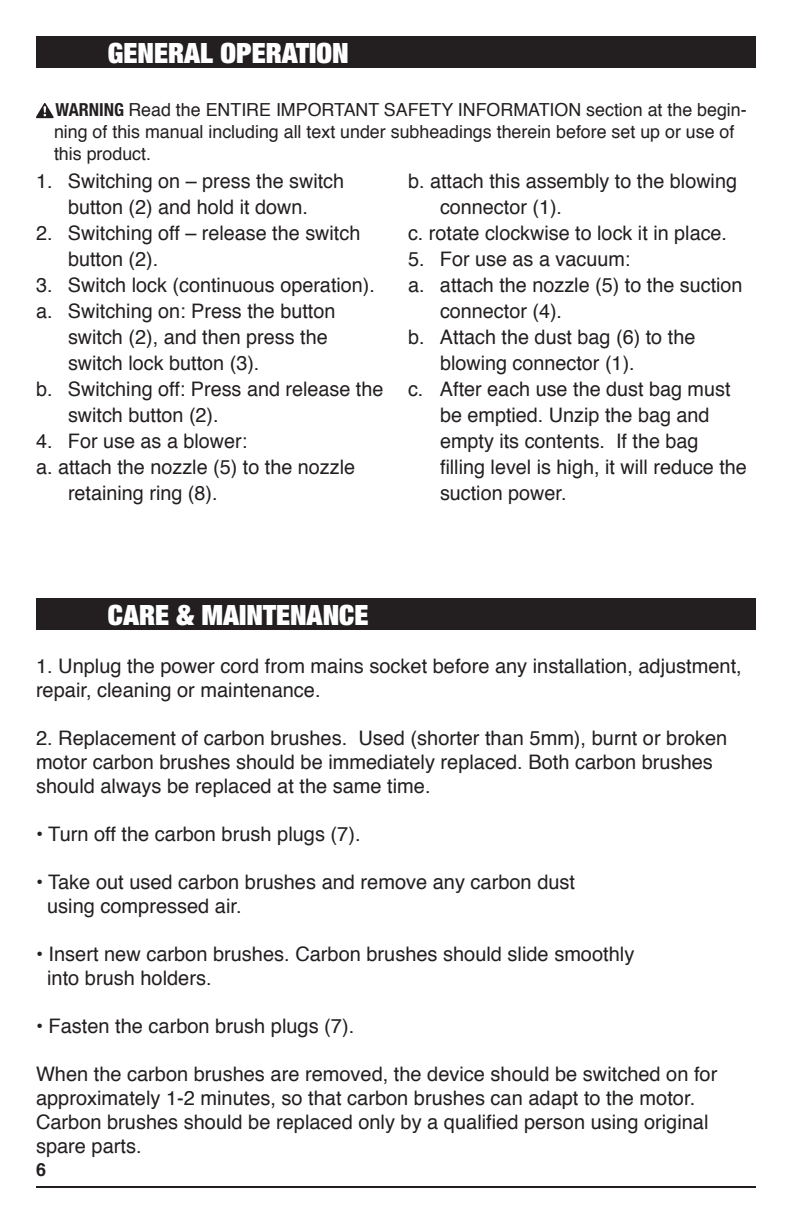
<style>
.page{position:relative;width:792px;height:1224px;background:#fff}
.page>*{position:absolute;margin:0;border:0;box-sizing:border-box;transform-origin:0 0}
.t1{font:900 expanded 28px "Helvetica Neue";color:#fff}
.list_2{font:20px/26px "Helvetica";color:#231f20}
.list_2-2{font:18px/22px "Helvetica";color:#231f20}
.t2{font:700 18px "Helvetica";color:#231f20}
.s1{font-family:"Helvetica Neue";font-weight:700;font-stretch:condensed}
</style>
<div class="page">
<hr style="left:36px;top:1186px;width:720px;height:2px;background:#231f20">
<div style="left:36px;top:36px;width:720px;height:32px;background:#231f20"></div>
<svg style="left:36px;top:103px;width:18px;height:15px"></svg>
<div style="left:36px;top:598px;width:720px;height:32px;background:#231f20"></div>
<p class="t1" style="left:108px;top:35px;width:242px">GENERAL OPERATION</p>
<p class="list_2-2" style="left:54px;top:99px;width:694px"><span class="s1">WARNING</span> Read the ENTIRE IMPORTANT SAFETY INFORMATION section at the begin&shy;ning of this manual including all text under subheadings therein before set up or use of this product.</p>
<p class="list_2" style="left:36px;top:168px;width:310px;text-align:center">1. Switching on – press the switch button (2) and hold it down.</p>
<p class="list_2" style="left:68px;top:220px;width:294px;text-indent:-32px">2. Switching off – release the switch button (2).</p>
<p class="list_2" style="left:36px;top:272px;width:341px">3. Switch lock (continuous operation).</p>
<p class="list_2" style="left:68px;top:298px;width:269px;text-indent:-32px">a. Switching on: Press the button switch (2), and then press the switch lock button (3).</p>
<p class="list_2" style="left:68px;top:376px;width:317px;text-indent:-32px">b. Switching off: Press and release the switch button (2).</p>
<p class="list_2" style="left:36px;top:428px;width:213px">4. For use as a blower:</p>
<p class="list_2" style="left:68px;top:454px;width:289px;text-indent:-32px">a. attach the nozzle (5) to the nozzle retaining ring (8).</p>
<p class="list_2" style="left:440px;top:168px;width:299px;text-indent:-32px">b. attach this assembly to the blowing connector (1).</p>
<p class="list_2" style="left:408px;top:220px;width:321px">c. rotate clockwise to lock it in place.</p>
<p class="list_2" style="left:408px;top:246px;width:224px">5. For use as a vacuum:</p>
<p class="list_2" style="left:440px;top:272px;width:304px;text-indent:-32px">a. attach the nozzle (5) to the suction connector (4).</p>
<p class="list_2" style="left:440px;top:324px;width:257px;text-indent:-32px">b. Attach the dust bag (6) to the blowing connector (1).</p>
<p class="list_2" style="left:440px;top:376px;width:308px;text-indent:-32px">c. After each use the dust bag must be emptied. Unzip the bag and empty its contents. If the bag filling level is high, it will reduce the suction power.</p>
<p class="t1" style="left:108px;top:597px;width:262px">CARE &amp; MAINTENANCE</p>
<p class="list_2" style="left:36px;top:655px;width:707px;line-height:24px">1. Unplug the power cord from mains socket before any installation, adjustment, repair, cleaning or maintenance.</p>
<p class="list_2" style="left:36px;top:727px;width:693px;line-height:24px">2. Replacement of carbon brushes. Used (shorter than 5mm), burnt or broken motor carbon brushes should be immediately replaced. Both carbon brushes should always be replaced at the same time.</p>
<p class="list_2" style="left:36px;top:822px;width:326px">• Turn off the carbon brush plugs (7).</p>
<p class="list_2" style="left:36px;top:870px;width:541px">• Take out used carbon brushes and remove any carbon dust</p>
<p class="list_2" style="left:47px;top:894px;width:196px">using compressed air.</p>
<p class="list_2" style="left:36px;top:942px;width:600px">• Insert new carbon brushes. Carbon brushes should slide smoothly</p>
<p class="list_2" style="left:47px;top:966px;width:166px">into brush holders.</p>
<p class="list_2" style="left:36px;top:1014px;width:320px">• Fasten the carbon brush plugs (7).</p>
<p class="list_2" style="left:36px;top:1063px;width:683px;line-height:24px">When the carbon brushes are removed, the device should be switched on for approximately 1-2 minutes, so that carbon brushes can adapt to the motor.<br>Carbon brushes should be replaced only by a qualified person using original spare parts.</p>
<p class="t2" style="left:36px;top:1155px;width:12px">6</p>
</div>
